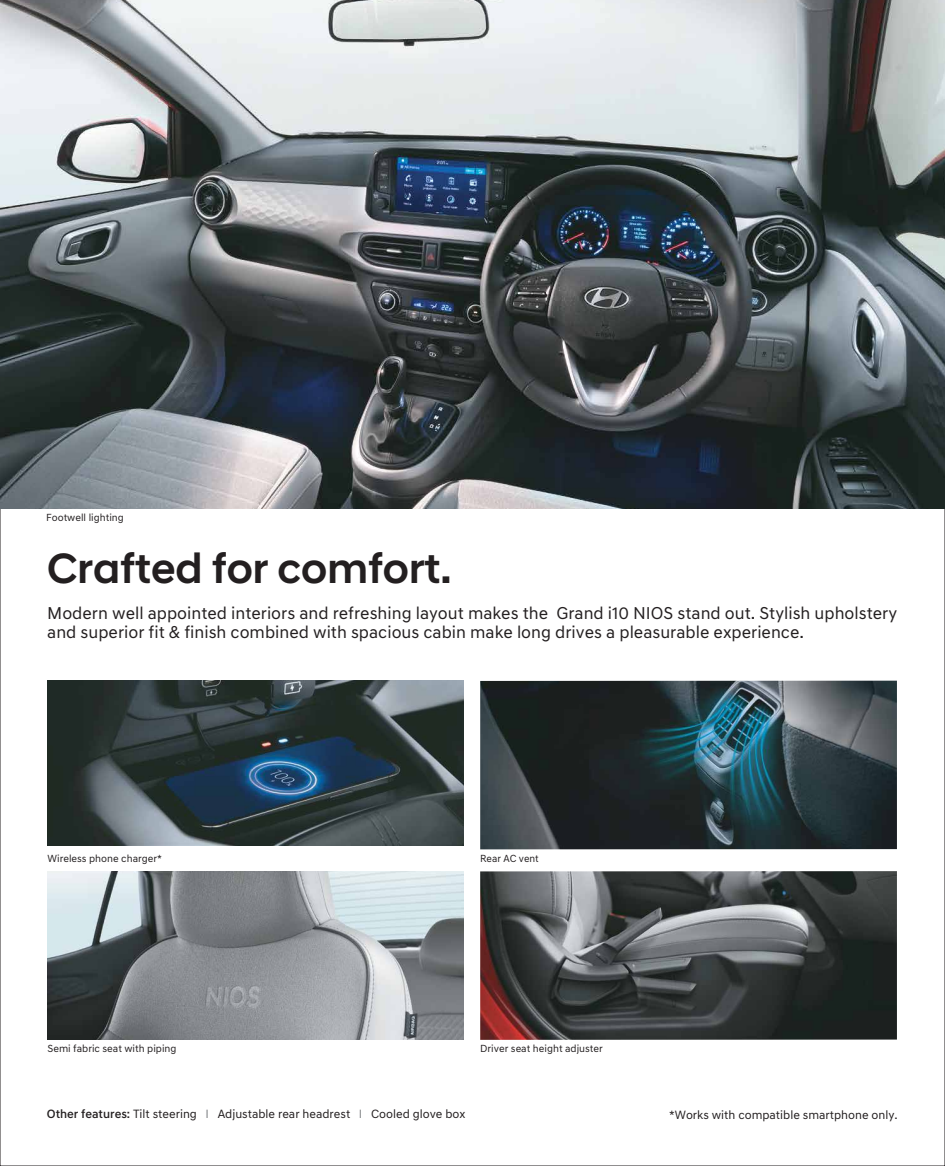
<style>
.page{position:relative;width:945px;height:1166px;background:#fff}
.page>*{position:absolute;margin:0;border:0;box-sizing:border-box;transform-origin:0 0}
.t1{font:500 43.05px "Hyundai Sans Head";color:#231f20}
.t2{font:17.5px/19.2px "Hyundai Sans Text";color:#231f20}
.t3{font:12.25px "Hyundai Sans Text";color:#231f20}
.t4{font:10.5px "Hyundai Sans Text";color:#231f20}
.s1{font-weight:500}
.s2{color:#808285}
</style>
<div class="page">
<img style="left:1px;top:0;width:943px;height:508px">
<img style="left:47px;top:680px;width:416px;height:165px">
<img style="left:480px;top:871px;width:417px;height:168px">
<img style="left:47px;top:871px;width:416px;height:168px">
<img style="left:480px;top:680px;width:417px;height:169px">
<p class="t4" style="left:46px;top:511px;width:79px">Footwell lighting</p>
<h1 class="t1" style="left:47px;top:542px;width:406px">Crafted for comfort.</h1>
<p class="t2" style="left:47px;top:603px;width:851px">Modern well appointed interiors and refreshing layout makes the Grand i10 NIOS stand out. Stylish upholstery and superior fit &amp; finish combined with spacious cabin make long drives a pleasurable experience.</p>
<p class="t4" style="left:47px;top:852px;width:116px">Wireless phone charger*</p>
<p class="t4" style="left:480px;top:852px;width:60px">Rear AC vent</p>
<p class="t4" style="left:47px;top:1041px;width:131px">Semi fabric seat with piping</p>
<p class="t4" style="left:480px;top:1041px;width:124px">Driver seat height adjuster</p>
<p class="t3" style="left:47px;top:1106px;width:420px"><span class="s1">Other features:</span> Tilt steering <span class="s2">I</span> Adjustable rear headrest <span class="s2">I</span> Cooled glove box</p>
<p class="t3" style="left:669px;top:1107px;width:230px">*Works with compatible smartphone only.</p>
</div>
